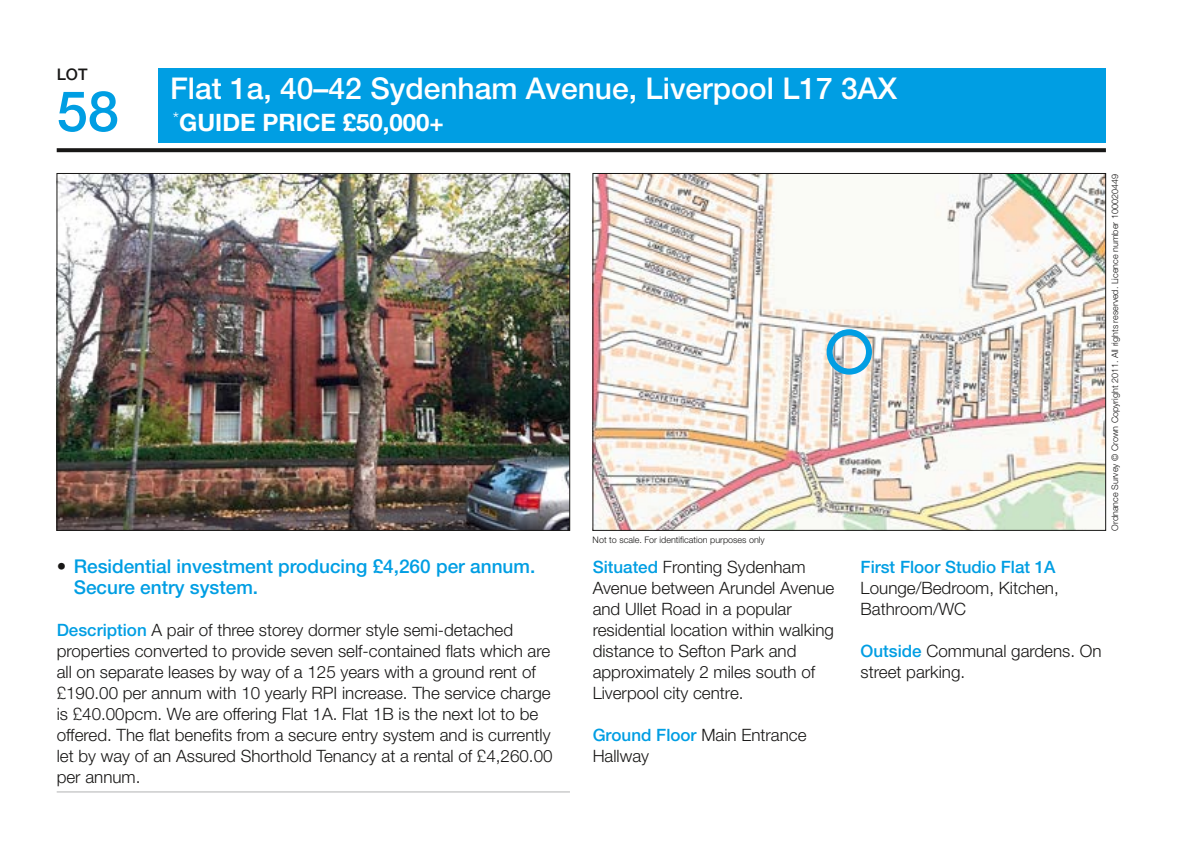
<style>
.page{position:relative;width:1191px;height:844px;background:#fff}
.page>*{position:absolute;margin:0;border:0;box-sizing:border-box;transform-origin:0 0}
.t1{font:500 56px "Helvetica Neue LT Std";color:#009ee3}
.t2{font:500 30px "Helvetica Neue LT Std";color:#fff}
.t3{font:700 24px "Helvetica Neue LT Std";color:#fff}
.t4{font:500 19px/21px "Helvetica Neue LT Std";color:#009ee3}
.t5{font:300 17px/21px "Helvetica Neue LT Std";color:#181716}
.t6{font:500 17px "Helvetica Neue LT Std";color:#009ee3}
.t7{font:500 16px "Helvetica Neue LT Std";color:#181716}
.t8{font:300 9px "Helvetica Neue LT Std";color:#181716}
.s1{color:#181716}
.s2{font-weight:500;color:#009ee3}
</style>
<div class="page">
<div style="left:159px;top:68px;width:947px;height:74px;background:#009ee3"></div>
<svg style="left:57px;top:148px;width:1049px;height:4px;background:#232221"></svg>
<img style="left:59px;top:175px;width:509px;height:353px">
<img style="left:594px;top:175px;width:510px;height:353px">
<hr style="left:57px;top:791px;width:513px;height:1px;background:#b1b2b3">
<div style="left:826px;top:329px;width:46px;height:45px;border:6px solid #009ee3;border-radius:50%"></div>
<p class="t7" style="left:57px;top:64px;width:32px">LOT</p>
<h1 class="t1" style="left:57px;top:78px;width:64px">58</h1>
<h2 class="t2" style="left:170px;top:71px;width:729px">Flat 1a, 40–42 Sydenham Avenue, Liverpool L17 3AX</h2>
<h3 class="t3" style="left:173px;top:108px;width:272px"><sup>*</sup>GUIDE PRICE £50,000+</h3>
<p class="t4" style="left:74px;top:555px;width:463px;text-indent:-17px"><span class="s1">•</span> Residential investment producing £4,260 per annum.<br>Secure entry system.</p>
<p class="t5" style="left:57px;top:618px;width:497px"><span class="s2">Description</span> A pair of three storey dormer style semi-detached properties converted to provide seven self-contained flats which are all on separate leases by way of a 125 years with a ground rent of £190.00 per annum with 10 yearly RPI increase. The service charge is £40.00pcm. We are offering Flat 1A. Flat 1B is the next lot to be offered. The flat benefits from a secure entry system and is currently let by way of an Assured Shorthold Tenancy at a rental of £4,260.00 per annum.</p>
<p class="t8" style="left:592px;top:533px;width:174px">Not to scale. For identification purposes only</p>
<p class="t5" style="left:592px;top:555px;width:243px"><span class="s2">Situated</span> Fronting Sydenham<br>Avenue between Arundel Avenue and Ullet Road in a popular residential location within walking distance to Sefton Park and approximately 2 miles south of<br>Liverpool city centre.</p>
<p class="t5" style="left:592px;top:723px;width:215px"><span class="s2">Ground Floor</span> Main Entrance<br>Hallway</p>
<p class="t8" style="left:1109px;top:530px;width:357px;rotate:-90deg">Ordnance Survey © Crown Copyright 2011. All rights reserved. Licence number 100020449</p>
<p class="t6" style="left:860px;top:556px;width:196px">First Floor Studio Flat 1A</p>
<p class="t5" style="left:860px;top:576px;width:200px">Lounge/Bedroom, Kitchen,<br>Bathroom/WC</p>
<p class="t5" style="left:860px;top:639px;width:242px"><span class="s2">Outside</span> Communal gardens. On street parking.</p>
</div>
